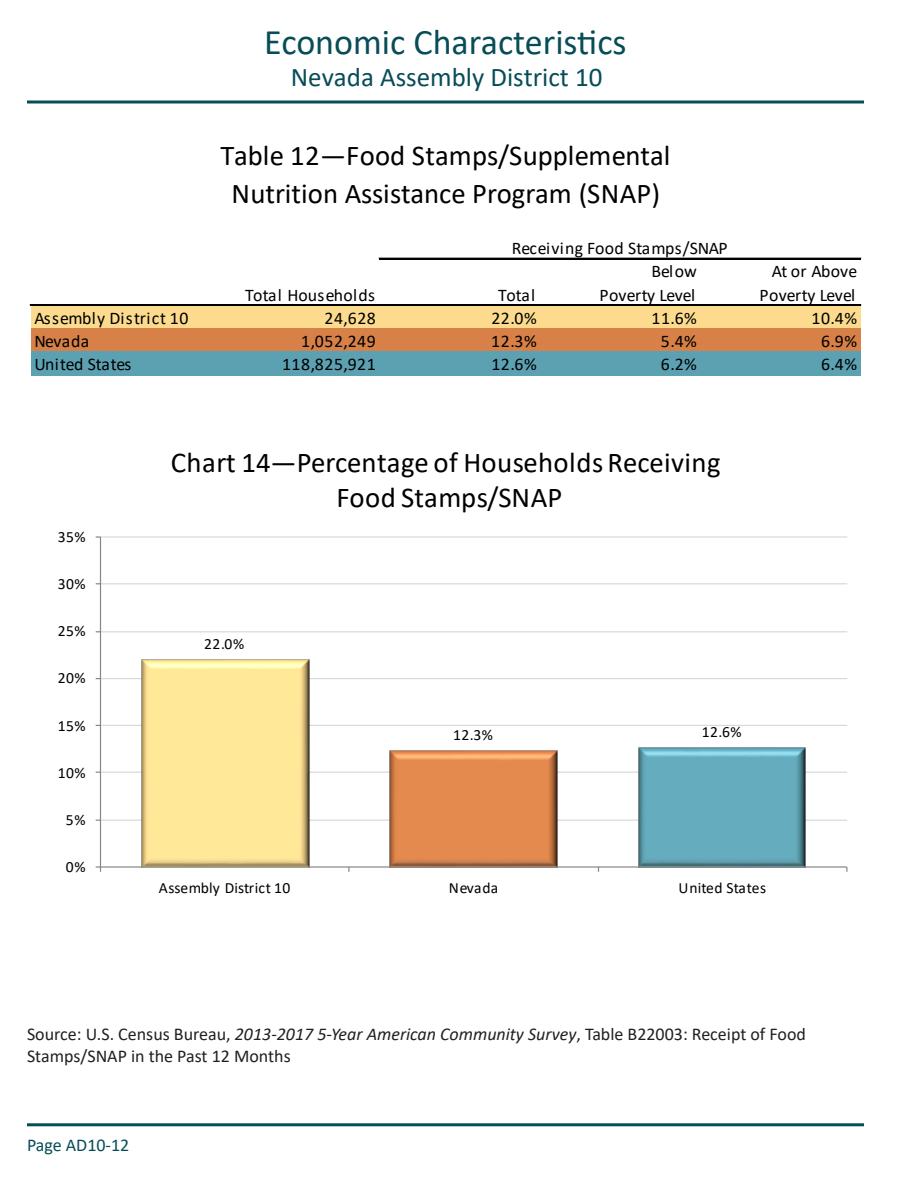
<style>
.page{position:relative;width:918px;height:1188px;background:#fff}
.page>*{position:absolute;margin:0;border:0;box-sizing:border-box;transform-origin:0 0}
.t1{font:36px "Calibri";color:#074d58}
.t2{font:28.8px/38.2px "Calibri";color:#000;text-align:center}
.t3{font:27px "Calibri";color:#074d58}
.t4{font:18px/21.6px "Calibri";color:#231f20}
.t5{font:18px "Calibri";color:#074d58}
.t6{font:17.85px/23.2px "Calibri";letter-spacing:.01em;color:#000;text-align:right}
.t7{font:17.85px "Calibri";letter-spacing:.035em;color:#000}
.t8{font:17.85px "Calibri";letter-spacing:-.025em;color:#000}
.t9{font:17.85px "Calibri";letter-spacing:.03em;color:#000}
.t10{font:15.6px "Calibri";letter-spacing:.03em;color:#000}
.t11{font:15.6px "Calibri";color:#000}
.t12{font:15.6px "Calibri";letter-spacing:.01em;color:#000}
.s1{font-style:italic}
</style>
<div class="page">
<hr style="left:27px;top:1123px;width:837px;height:3px;background:#074d58">
<svg style="left:27px;top:100px;width:837px;height:4px;background:#447981"></svg>
<div style="left:32px;top:305px;width:829px;height:24px;background:#fcdb8e"></div>
<div style="left:32px;top:328px;width:829px;height:25px;background:#d78047"></div>
<div style="left:32px;top:351px;width:829px;height:25px;background:#5ca1b2"></div>
<hr style="left:379px;top:258px;width:482px;height:2px;background:#000">
<hr style="left:30px;top:304px;width:831px;height:1px;background:#000">
<hr style="left:30px;top:305px;width:831px;height:1px;background:#000">
<hr style="left:100px;top:820px;width:747px;height:1px;background:#d9d9d9">
<hr style="left:100px;top:772px;width:747px;height:1px;background:#d9d9d9">
<hr style="left:100px;top:725px;width:747px;height:1px;background:#d9d9d9">
<hr style="left:100px;top:678px;width:747px;height:1px;background:#d9d9d9">
<hr style="left:100px;top:631px;width:747px;height:1px;background:#d9d9d9">
<hr style="left:100px;top:583px;width:747px;height:1px;background:#d9d9d9">
<hr style="left:100px;top:536px;width:747px;height:2px;background:#d9d9d9">
<img style="left:388px;top:750px;width:171px;height:116px">
<img style="left:636px;top:747px;width:172px;height:119px">
<img style="left:139px;top:659px;width:172px;height:207px">
<hr style="left:100px;top:537px;width:1px;height:330px;background:#868686">
<hr style="left:100px;top:866px;width:747px;height:2px;background:#868686">
<svg style="left:96px;top:866px;width:5px;height:6px"></svg>
<h1 class="t1" style="left:264px;top:17px;width:364px">Economic Characteristics</h1>
<h3 class="t3" style="left:291px;top:59px;width:313px">Nevada Assembly District 10</h3>
<h2 class="t2" style="left:220px;top:136px;width:451px">Table 12—Food Stamps/Supplemental<br>Nutrition Assistance Program (SNAP)</h2>
<p class="t6" style="left:512px;top:236px;width:217px">Receiving Food Stamps/SNAP</p>
<p class="t6" style="left:245px;top:283px;width:132px">Total Households</p>
<p class="t6" style="left:498px;top:283px;width:38px">Total</p>
<p class="t6" style="left:599px;top:259px;width:99px">Below<br>Poverty Level</p>
<p class="t6" style="left:760px;top:259px;width:99px">At or Above<br>Poverty Level</p>
<p class="t7" style="left:34px;top:306px;width:156px">Assembly District 10</p>
<p class="t6" style="left:325px;top:306px;width:53px">24,628</p>
<p class="t6" style="left:491px;top:306px;width:47px">22.0%</p>
<p class="t6" style="left:651px;top:306px;width:47px">11.6%</p>
<p class="t6" style="left:812px;top:306px;width:47px">10.4%</p>
<p class="t6" style="left:34px;top:329px;width:57px">Nevada</p>
<p class="t6" style="left:301px;top:329px;width:76px">1,052,249</p>
<p class="t6" style="left:491px;top:329px;width:47px">12.3%</p>
<p class="t6" style="left:661px;top:329px;width:37px">5.4%</p>
<p class="t6" style="left:821px;top:329px;width:37px">6.9%</p>
<p class="t8" style="left:34px;top:352px;width:99px">United States</p>
<p class="t9" style="left:282px;top:352px;width:95px">118,825,921</p>
<p class="t6" style="left:491px;top:352px;width:47px">12.6%</p>
<p class="t6" style="left:661px;top:352px;width:37px">6.2%</p>
<p class="t6" style="left:821px;top:352px;width:37px">6.4%</p>
<p class="t10" style="left:58px;top:526px;width:29px">35%</p>
<p class="t10" style="left:58px;top:573px;width:29px">30%</p>
<p class="t10" style="left:58px;top:620px;width:29px">25%</p>
<p class="t10" style="left:58px;top:667px;width:29px">20%</p>
<p class="t10" style="left:58px;top:715px;width:29px">15%</p>
<p class="t10" style="left:58px;top:762px;width:29px">10%</p>
<p class="t10" style="left:66px;top:809px;width:21px">5%</p>
<p class="t10" style="left:66px;top:856px;width:21px">0%</p>
<h2 class="t2" style="left:171px;top:445px;width:551px;line-height:34.8px">Chart 14—Percentage of Households Receiving<br>Food Stamps/SNAP</h2>
<p class="t10" style="left:204px;top:633px;width:41px">22.0%</p>
<p class="t10" style="left:453px;top:724px;width:41px">12.3%</p>
<p class="t10" style="left:702px;top:721px;width:41px">12.6%</p>
<p class="t11" style="left:159px;top:877px;width:133px">Assembly District 10</p>
<p class="t10" style="left:449px;top:877px;width:51px">Nevada</p>
<p class="t12" style="left:679px;top:877px;width:89px">United States</p>
<p class="t4" style="left:27px;top:1023px;width:780px">Source: U.S. Census Bureau, <span class="s1">2013-2017 5-Year American Community Survey</span>, Table B22003: Receipt of Food<br>Stamps/SNAP in the Past 12 Months</p>
<p class="t5" style="left:27px;top:1132px;width:104px">Page AD10-12</p>
</div>
